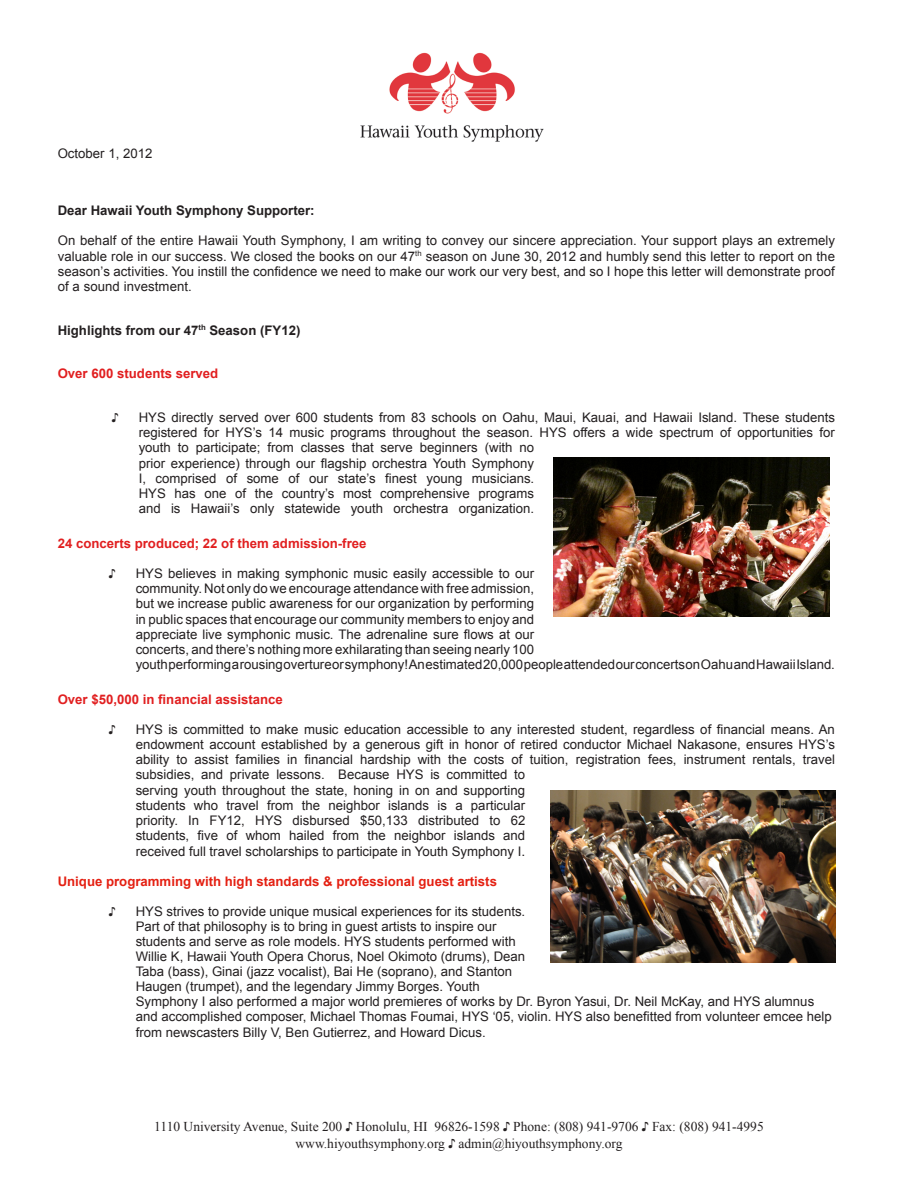
<style>
.page{position:relative;width:918px;height:1188px;background:#fff}
.page>*{position:absolute;margin:0;border:0;box-sizing:border-box;transform-origin:0 0}
.t1{font:13.5px "Times New Roman";color:#231f20}
.t2{font:13.2px/15.1px "Arial";color:#231f20}
.t3{font:700 13.2px "Arial";color:#e11f20}
.t4{font:700 13.2px "Arial";color:#231f20}
.t5{font:700 13.2px "Arial";color:#e42012}
.t6{font:13.2px "Times New Roman";color:#231f20}
.s1{font-size:13.8px}
</style>
<div class="page">
<img style="left:360px;top:52px;width:184px;height:90px">
<img style="left:554px;top:457px;width:276px;height:159px">
<img style="left:551px;top:790px;width:284px;height:173px">
<p class="t2" style="left:58px;top:146px;width:96px">October 1, 2012</p>
<p class="t4" style="left:58px;top:202px;width:258px">Dear Hawaii Youth Symphony Supporter:</p>
<p class="t2" style="left:58px;top:233px;width:779px;text-align:justify">On behalf of the entire Hawaii Youth Symphony, I am writing to convey our sincere appreciation. Your support plays an extremely valuable role in our success. We closed the books on our 47<sup>th</sup> season on June 30, 2012 and humbly send this letter to report on the season’s activities. You instill the confidence we need to make our work our very best, and so I hope this letter will demonstrate proof of a sound investment.</p>
<p class="t4" style="left:58px;top:321px;width:244px">Highlights from our 47<sup>th</sup> Season (FY12)</p>
<p class="t3" style="left:58px;top:365px;width:162px">Over 600 students served</p>
<p class="t6" style="left:112px;top:409px;width:8px">♪</p>
<p class="t2" style="left:139px;top:410px;width:698px">HYS directly served over 600 students from 83 schools on Oahu, Maui, Kauai, and Hawaii Island. These students registered for HYS’s 14 music programs throughout the season. HYS offers a wide spectrum of opportunities for youth to participate; from classes that serve beginners (with no<br>prior experience) through our flagship orchestra Youth Symphony<br>I, comprised of some of our state’s finest young musicians.<br>HYS has one of the country’s most comprehensive programs<br>and is Hawaii’s only statewide youth orchestra organization.</p>
<p class="t3" style="left:58px;top:534px;width:310px">24 concerts produced; 22 of them admission-free</p>
<p class="t6" style="left:109px;top:565px;width:8px">♪</p>
<p class="t2" style="left:136px;top:566px;width:701px">HYS believes in making symphonic music easily accessible to our<br>community. Not only do we encourage attendance with free admission,<br>but we increase public awareness for our organization by performing<br>in public spaces that encourage our community members to enjoy and<br>appreciate live symphonic music. The adrenaline sure flows at our<br>concerts, and there’s nothing more exhilarating than seeing nearly 100<br>youth performing a rousing overture or symphony! An estimated 20,000 people attended our concerts on Oahu and Hawaii Island.</p>
<p class="t3" style="left:58px;top:690px;width:227px">Over $50,000 in financial assistance</p>
<p class="t6" style="left:109px;top:721px;width:8px">♪</p>
<p class="t2" style="left:136px;top:722px;width:701px">HYS is committed to make music education accessible to any interested student, regardless of financial means. An endowment account established by a generous gift in honor of retired conductor Michael Nakasone, ensures HYS’s ability to assist families in financial hardship with the costs of tuition, registration fees, instrument rentals, travel subsidies, and private lessons. Because HYS is committed to<br>serving youth throughout the state, honing in on and supporting<br>students who travel from the neighbor islands is a particular<br>priority. In FY12, HYS disbursed $50,133 distributed to 62<br>students, five of whom hailed from the neighbor islands and<br>received full travel scholarships to participate in Youth Symphony I<span class="s1">.</span></p>
<p class="t5" style="left:58px;top:873px;width:441px">Unique programming with high standards &amp; professional guest artists</p>
<p class="t6" style="left:109px;top:903px;width:8px">♪</p>
<p class="t2" style="left:136px;top:904px;width:697px">HYS strives to provide unique musical experiences for its students.<br>Part of that philosophy is to bring in guest artists to inspire our<br>students and serve as role models. HYS students performed with<br>Willie K, Hawaii Youth Opera Chorus, Noel Okimoto (drums), Dean<br>Taba (bass), Ginai (jazz vocalist), Bai He (soprano), and Stanton<br>Haugen (trumpet), and the legendary Jimmy Borges. Youth<br>Symphony I also performed a major world premieres of works by Dr. Byron Yasui, Dr. Neil McKay, and HYS alumnus and accomplished composer, Michael Thomas Foumai, HYS ‘05, violin. HYS also benefitted from volunteer emcee help from newscasters Billy V, Ben Gutierrez, and Howard Dicus.</p>
<p class="t1" style="left:154px;top:1118px;width:611px">1110 University Avenue, Suite 200 ♪ Honolulu, HI 96826-1598 ♪ Phone: (808) 941-9706 ♪ Fax: (808) 941-4995</p>
<p class="t1" style="left:296px;top:1134px;width:328px">www.hiyouthsymphony.org ♪ admin@hiyouthsymphony.org</p>
</div>
